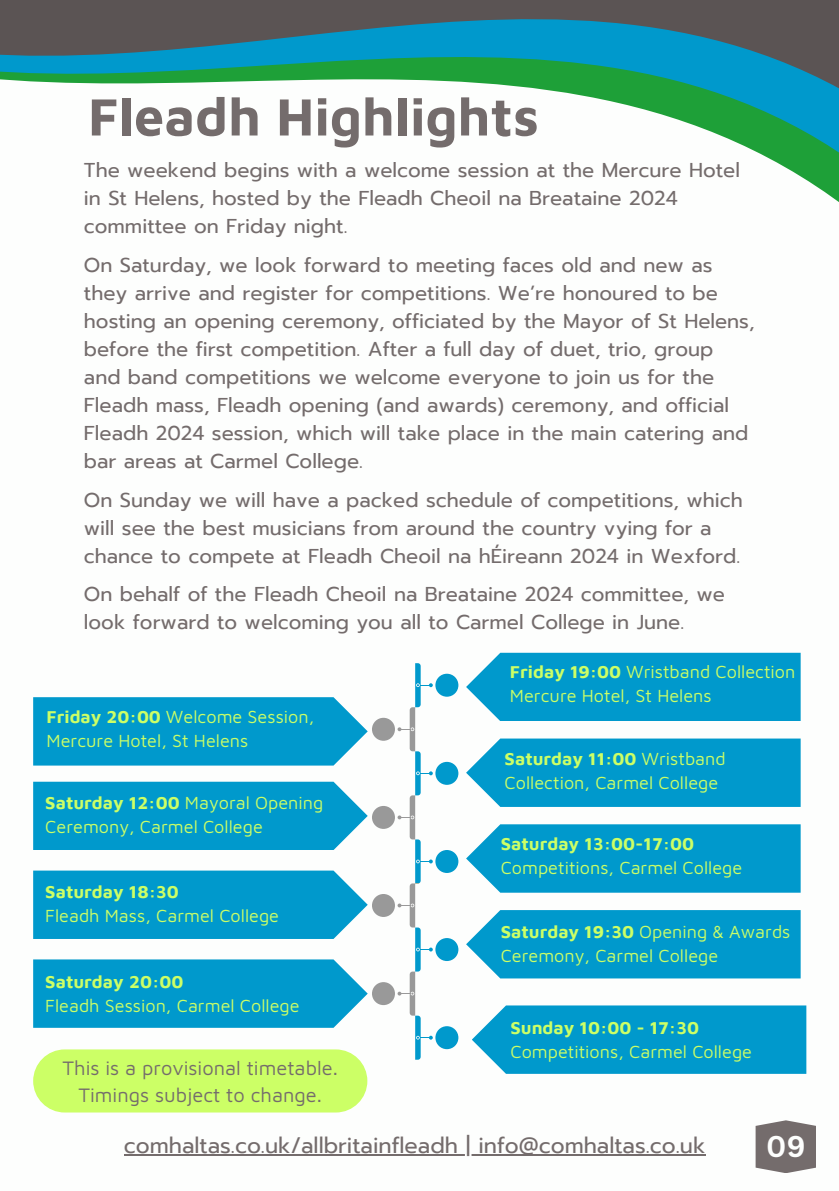
<style>
.page{position:relative;width:839px;height:1191px;background:#fff}
.page>*{position:absolute;margin:0;border:0;box-sizing:border-box;transform-origin:0 0}
.t1{font:700 54px "Maven Pro";color:#746c6c}
.t2{font:700 29.2px "Canva Sans";color:#fdfefd}
.t3{font:22px "Prompt";color:#746c6c}
.t4{font:20px/28px "Prompt";color:#746c6c}
.t5{font:20px/27px "Maven Pro";color:#746c6c;text-align:center}
.t6{font:18px/24px "Maven Pro";color:#cf6}
.t7{font:700 18px "Maven Pro";color:#cf6}
.s1{font-weight:700}
</style>
<div class="page">
<svg style="left:0;top:0;width:838px;height:183px"></svg>
<svg style="left:755px;top:1120px;width:61px;height:53px;background:#837c7c"></svg>
<svg style="left:33px;top:697px;width:335px;height:69px;background:#0e9ece"></svg>
<div style="left:33px;top:871px;width:335px;height:68px;background:#09c"></div>
<div style="left:33px;top:782px;width:335px;height:68px;background:#09c"></div>
<div style="left:435px;top:850px;width:23px;height:23px;background:#09c;border-radius:50%"></div>
<div style="left:372px;top:806px;width:23px;height:23px;background:#999;border-radius:50%"></div>
<div style="left:435px;top:762px;width:23px;height:23px;background:#09c;border-radius:50%"></div>
<div style="left:372px;top:718px;width:23px;height:23px;background:#999;border-radius:50%"></div>
<div style="left:435px;top:674px;width:23px;height:23px;background:#09c;border-radius:50%"></div>
<div style="left:435px;top:1026px;width:23px;height:23px;background:#09c;border-radius:50%"></div>
<div style="left:372px;top:982px;width:23px;height:23px;background:#999;border-radius:50%"></div>
<div style="left:435px;top:938px;width:23px;height:23px;background:#09c;border-radius:50%"></div>
<div style="left:372px;top:894px;width:23px;height:23px;background:#999;border-radius:50%"></div>
<svg style="left:397px;top:663px;width:36px;height:396px"></svg>
<div style="left:466px;top:653px;width:334px;height:68px;background:#09c"></div>
<svg style="left:466px;top:824px;width:334px;height:69px;background:#0f9fcf"></svg>
<svg style="left:33px;top:959px;width:335px;height:69px;background:#0e9ece"></svg>
<div style="left:466px;top:739px;width:334px;height:68px;background:#09c"></div>
<div style="left:466px;top:910px;width:334px;height:68px;background:#09c"></div>
<svg style="left:472px;top:1005px;width:334px;height:69px;background:#0f9fce"></svg>
<hr style="left:124px;top:1154px;width:581px;height:2px;background:#746c6c">
<div style="left:33px;top:1049px;width:334px;height:64px;background:#cf6;border-radius:32px"></div>
<h1 class="t1" style="left:88px;top:83px;width:452px">Fleadh Highlights</h1>
<p class="t4" style="left:84px;top:157px;width:657px">The weekend begins with a welcome session at the Mercure Hotel in St Helens, hosted by the Fleadh Cheoil na Breataine 2024 committee on Friday night.</p>
<p class="t4" style="left:84px;top:251px;width:672px">On Saturday, we look forward to meeting faces old and new as they arrive and register for competitions. We’re honoured to be hosting an opening ceremony, officiated by the Mayor of St Helens, before the first competition. After a full day of duet, trio, group and band competitions we welcome everyone to join us for the Fleadh mass, Fleadh opening (and awards) ceremony, and official Fleadh 2024 session, which will take place in the main catering and bar areas at Carmel College.</p>
<p class="t4" style="left:84px;top:486px;width:660px">On Sunday we will have a packed schedule of competitions, which will see the best musicians from around the country vying for a chance to compete at Fleadh Cheoil na hÉireann 2024 in Wexford.</p>
<p class="t4" style="left:84px;top:581px;width:642px">On behalf of the Fleadh Cheoil na Breataine 2024 committee, we look forward to welcoming you all to Carmel College in June.</p>
<p class="t6" style="left:47px;top:704px;width:269px"><span class="s1">Friday 20:00</span> Welcome Session,<br>Mercure Hotel, St Helens</p>
<p class="t6" style="left:45px;top:791px;width:279px"><span class="s1">Saturday 12:00</span> Mayoral Opening<br>Ceremony, Carmel College</p>
<p class="t7" style="left:45px;top:880px;width:135px">Saturday 18:30</p>
<p class="t6" style="left:45px;top:903px;width:235px">Fleadh Mass, Carmel College</p>
<p class="t7" style="left:45px;top:970px;width:140px">Saturday 20:00</p>
<p class="t6" style="left:45px;top:993px;width:256px">Fleadh Session, Carmel College</p>
<p class="t5" style="left:63px;top:1054px;width:277px">This is a provisional timetable.<br>Timings subject to change.</p>
<p class="t6" style="left:510px;top:659px;width:287px"><span class="s1">Friday 19:00</span> Wristband Collection<br>Mercure Hotel, St Helens</p>
<p class="t6" style="left:504px;top:746px;width:222px"><span class="s1">Saturday 11:00</span> Wristband<br>Collection, Carmel College</p>
<p class="t7" style="left:500px;top:833px;width:195px">Saturday 13:00-17:00</p>
<p class="t6" style="left:500px;top:855px;width:243px">Competitions, Carmel College</p>
<p class="t6" style="left:500px;top:920px;width:291px"><span class="s1">Saturday 19:30</span> Opening &amp; Awards<br>Ceremony, Carmel College</p>
<p class="t7" style="left:510px;top:1016px;width:190px">Sunday 10:00 - 17:30</p>
<p class="t6" style="left:510px;top:1039px;width:243px">Competitions, Carmel College</p>
<p class="t3" style="left:124px;top:1129px;width:583px">comhaltas.co.uk/allbritainfleadh | info@comhaltas.co.uk</p>
<h2 class="t2" style="left:766px;top:1126px;width:41px">09</h2>
</div>
